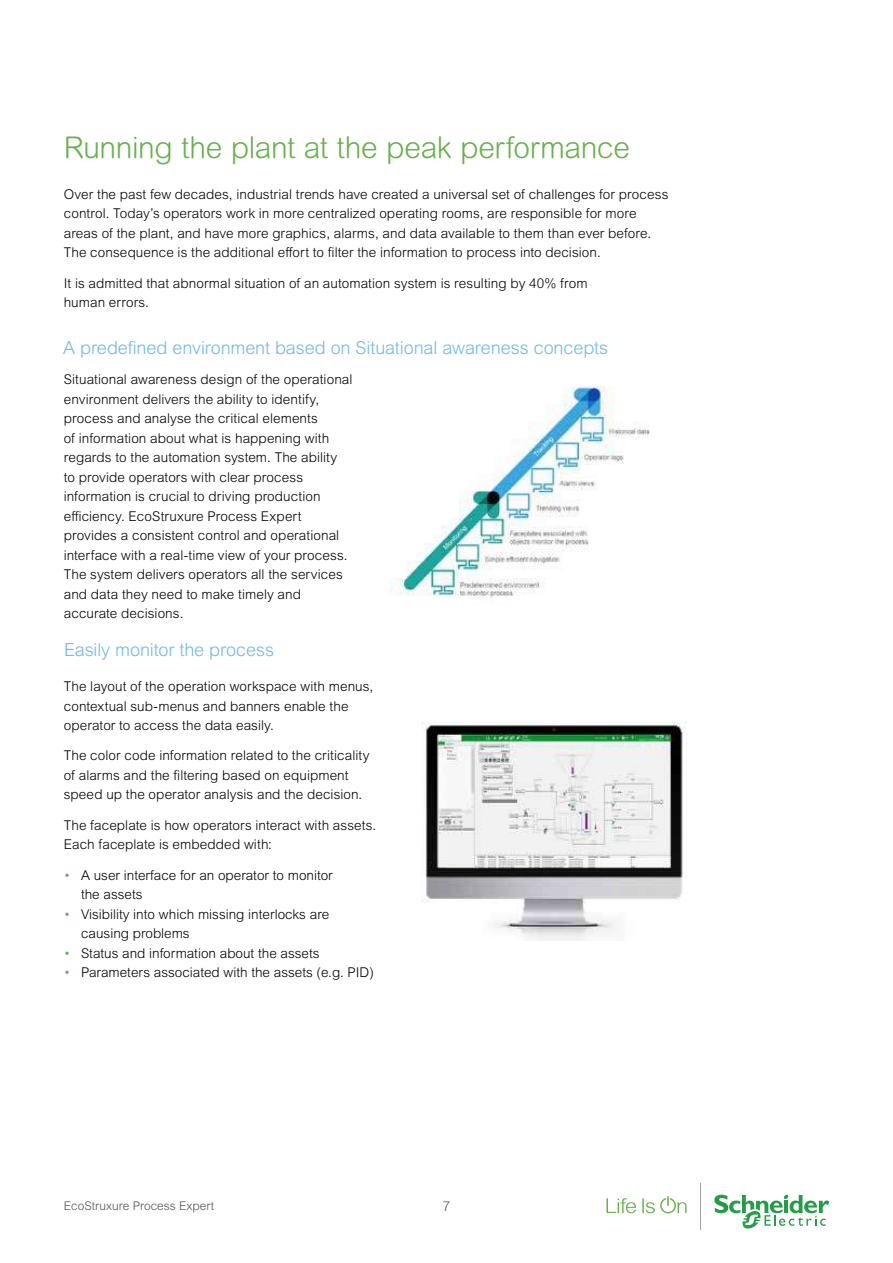
<style>
.page{position:relative;width:893px;height:1263px;background:#fff}
.page>*{position:absolute;margin:0;border:0;box-sizing:border-box;transform-origin:0 0}
.t1{font:300 30px "Arial Rounded MT Pro";letter-spacing:-.01em;color:#68b14c}
.t2{font:300 18px "Arial MT Pro";letter-spacing:-.005em;color:#6eb8ed}
.t3{font:300 13.5px/19.5px "Arial MT Pro";letter-spacing:.005em;color:#000}
.t4{font:300 13.5px "Arial MT Pro";color:#535255}
.t5{font:300 12px "Arial Rounded MT Pro";color:#535255}
.s1{color:#68b14c}
</style>
<div class="page">
<img style="left:390px;top:386px;width:260px;height:212px">
<img style="left:422px;top:722px;width:265px;height:219px">
<svg style="left:606px;top:1198px;width:30px;height:15px"></svg>
<svg style="left:642px;top:1196px;width:44px;height:17px"></svg>
<svg style="left:714px;top:1194px;width:115px;height:35px"></svg>
<hr style="left:700px;top:1183px;width:1px;height:46px;background:#9fa0a3">
<h1 class="t1" style="left:64px;top:130px;width:568px">Running the plant at the peak performance</h1>
<p class="t3" style="left:64px;top:185px;width:606px">Over the past few decades, industrial trends have created a universal set of challenges for process control. Today’s operators work in more centralized operating rooms, are responsible for more areas of the plant, and have more graphics, alarms, and data available to them than ever before.<br>The consequence is the additional effort to filter the information to process into decision.</p>
<p class="t3" style="left:64px;top:274px;width:525px">It is admitted that abnormal situation of an automation system is resulting by 40% from human errors.</p>
<h2 class="t2" style="left:63px;top:337px;width:546px">A predefined environment based on Situational awareness concepts</h2>
<p class="t3" style="left:64px;top:370px;width:290px">Situational awareness design of the operational environment delivers the ability to identify, process and analyse the critical elements<br>of information about what is happening with regards to the automation system. The ability<br>to provide operators with clear process information is crucial to driving production efficiency. EcoStruxure Process Expert provides a consistent control and operational interface with a real-time view of your process.<br>The system delivers operators all the services and data they need to make timely and accurate decisions.</p>
<h2 class="t2" style="left:64px;top:639px;width:212px">Easily monitor the process</h2>
<p class="t3" style="left:64px;top:677px;width:311px">The layout of the operation workspace with menus, contextual sub-menus and banners enable the operator to access the data easily.</p>
<p class="t3" style="left:64px;top:746px;width:307px">The color code information related to the criticality of alarms and the filtering based on equipment speed up the operator analysis and the decision.</p>
<p class="t3" style="left:64px;top:815px;width:314px">The faceplate is how operators interact with assets.<br>Each faceplate is embedded with:</p>
<p class="t3" style="left:81px;top:865px;width:253px;text-indent:-17px"><span class="s1">•</span> A user interface for an operator to monitor the assets</p>
<p class="t3" style="left:81px;top:904px;width:250px;text-indent:-17px"><span class="s1">•</span> Visibility into which missing interlocks are causing problems</p>
<p class="t3" style="left:64px;top:943px;width:257px"><span class="s1">•</span> Status and information about the assets</p>
<p class="t3" style="left:64px;top:963px;width:312px"><span class="s1">•</span> Parameters associated with the assets (e.g. PID)</p>
<p class="t5" style="left:64px;top:1199px;width:152px">EcoStruxure Process Expert</p>
<p class="t4" style="left:443px;top:1198px;width:9px">7</p>
</div>
